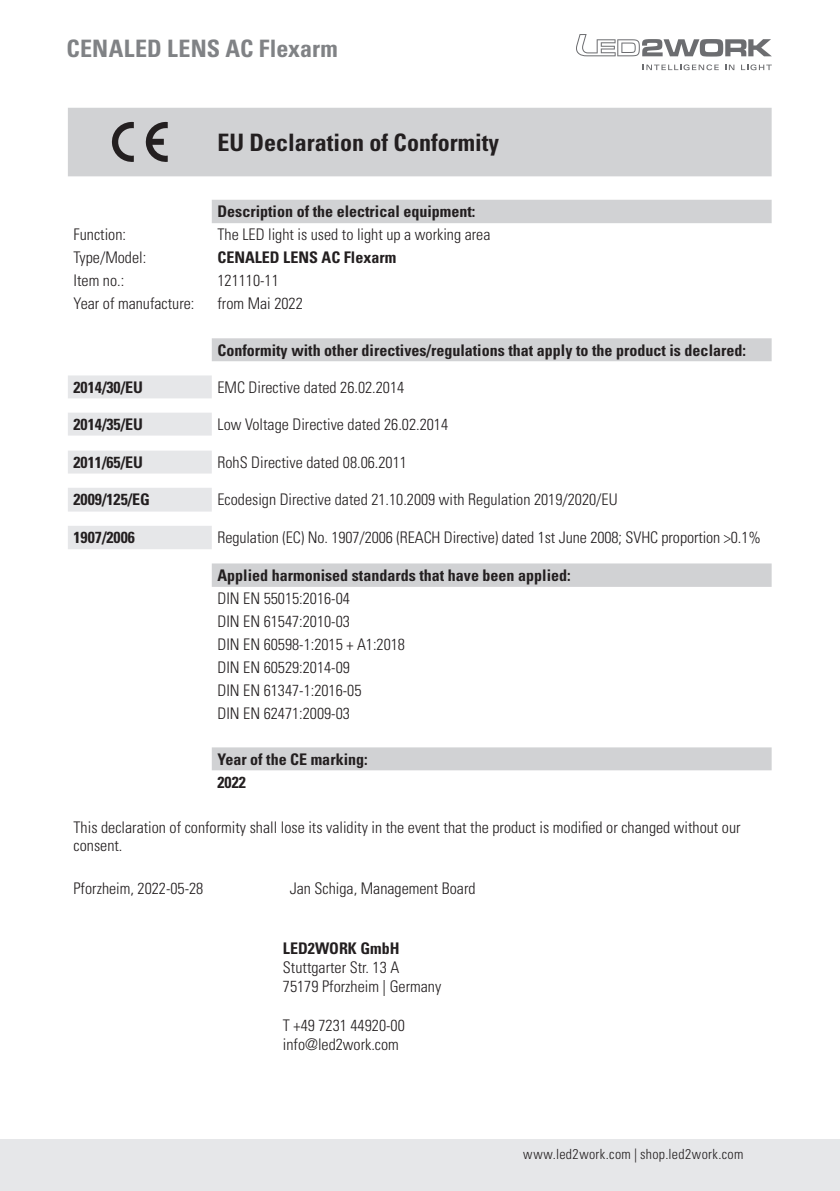
<style>
.page{position:relative;width:840px;height:1191px;background:#fff}
.page>*{position:absolute;margin:0;border:0;box-sizing:border-box;transform-origin:0 0}
.t1{font:700 condensed 24px "Univers LT Std";color:#231f20}
.t2{font:700 condensed 24px "Univers LT Std";letter-spacing:.005em;color:#808285}
.t3{font:300 condensed 16px/23px "Univers LT Std";color:#231f20}
.t4{font:700 condensed 16px/23px "Univers LT Std";color:#231f20}
.t5{font:300 condensed 14px "Univers LT Std";letter-spacing:.025em;color:#231f20}
</style>
<div class="page">
<div style="left:0;top:1140px;width:839px;height:51px;background:#e6e7e9"></div>
<svg style="left:576px;top:34px;width:195px;height:23px"></svg>
<svg style="left:642px;top:64px;width:76px;height:6px"></svg>
<svg style="left:725px;top:65px;width:9px;height:5px"></svg>
<svg style="left:741px;top:64px;width:30px;height:6px"></svg>
<svg style="left:68px;top:108px;width:703px;height:662px"></svg>
<svg style="left:68px;top:375px;width:144px;height:174px"></svg>
<svg style="left:111px;top:122px;width:23px;height:41px"></svg>
<svg style="left:145px;top:122px;width:23px;height:41px"></svg>
<h1 class="t2" style="left:32px;top:33px;width:307px">BA CENALED LENS AC Flexarm</h1>
<h1 class="t1" style="left:217px;top:127px;width:283px">EU Declaration of Conformity</h1>
<p class="t4" style="left:217px;top:200px;width:259px">Description of the electrical equipment:</p>
<p class="t3" style="left:73px;top:223px;width:54px">Function:</p>
<p class="t3" style="left:217px;top:223px;width:274px">The LED light is used to light up a working area</p>
<p class="t3" style="left:73px;top:246px;width:74px">Type/Model:</p>
<p class="t4" style="left:217px;top:246px;width:180px">CENALED LENS AC Flexarm</p>
<p class="t3" style="left:73px;top:269px;width:52px">Item no.:</p>
<p class="t3" style="left:217px;top:269px;width:63px">121110-11</p>
<p class="t3" style="left:73px;top:292px;width:122px">Year of manufacture:</p>
<p class="t3" style="left:217px;top:292px;width:87px">from Mai 2022</p>
<p class="t4" style="left:217px;top:338px;width:529px">Conformity with other directives/regulations that apply to the product is declared:</p>
<p class="t4" style="left:73px;top:375px;width:71px">2014/30/EU</p>
<p class="t3" style="left:217px;top:375px;width:188px">EMC Directive dated 26.02.2014</p>
<p class="t4" style="left:73px;top:413px;width:71px">2014/35/EU</p>
<p class="t3" style="left:217px;top:413px;width:232px">Low Voltage Directive dated 26.02.2014</p>
<p class="t4" style="left:73px;top:450px;width:71px">2011/65/EU</p>
<p class="t3" style="left:217px;top:451px;width:191px">RohS Directive dated 08.06.2011</p>
<p class="t4" style="left:73px;top:488px;width:78px">2009/125/EG</p>
<p class="t3" style="left:217px;top:488px;width:401px">Ecodesign Directive dated 21.10.2009 with Regulation 2019/2020/EU</p>
<p class="t4" style="left:73px;top:526px;width:63px">1907/2006</p>
<p class="t3" style="left:217px;top:526px;width:544px">Regulation (EC) No. 1907/2006 (REACH Directive) dated 1st June 2008; SVHC proportion &gt;0.1%</p>
<p class="t4" style="left:217px;top:563px;width:354px">Applied harmonised standards that have been applied:</p>
<p class="t3" style="left:217px;top:587px;width:189px">DIN EN 55015:2016-04<br>DIN EN 61547:2010-03<br>DIN EN 60598-1:2015 + A1:2018<br>DIN EN 60529:2014-09<br>DIN EN 61347-1:2016-05<br>DIN EN 62471:2009-03</p>
<p class="t4" style="left:217px;top:747px;width:152px">Year of the CE marking:<br>2022</p>
<p class="t3" style="left:73px;top:819px;width:668px;line-height:17.2px">This declaration of conformity shall lose its validity in the event that the product is modified or changed without our consent.</p>
<p class="t3" style="left:73px;top:876px;width:131px">Pforzheim, 2022-05-28</p>
<p class="t3" style="left:289px;top:876px;width:187px">Jan Schiga, Management Board</p>
<p class="t4" style="left:283px;top:936px;width:118px">LED2WORK GmbH</p>
<p class="t3" style="left:283px;top:957px;width:160px;line-height:19.2px">Stuttgarter Str. 13 A<br>75179 Pforzheim | Germany</p>
<p class="t3" style="left:283px;top:1015px;width:123px;line-height:19.2px">T +49 7231 44920-00 info@led2work.com</p>
<p class="t5" style="left:523px;top:1145px;width:221px">www.led2work.com | shop.led2work.com</p>
</div>
